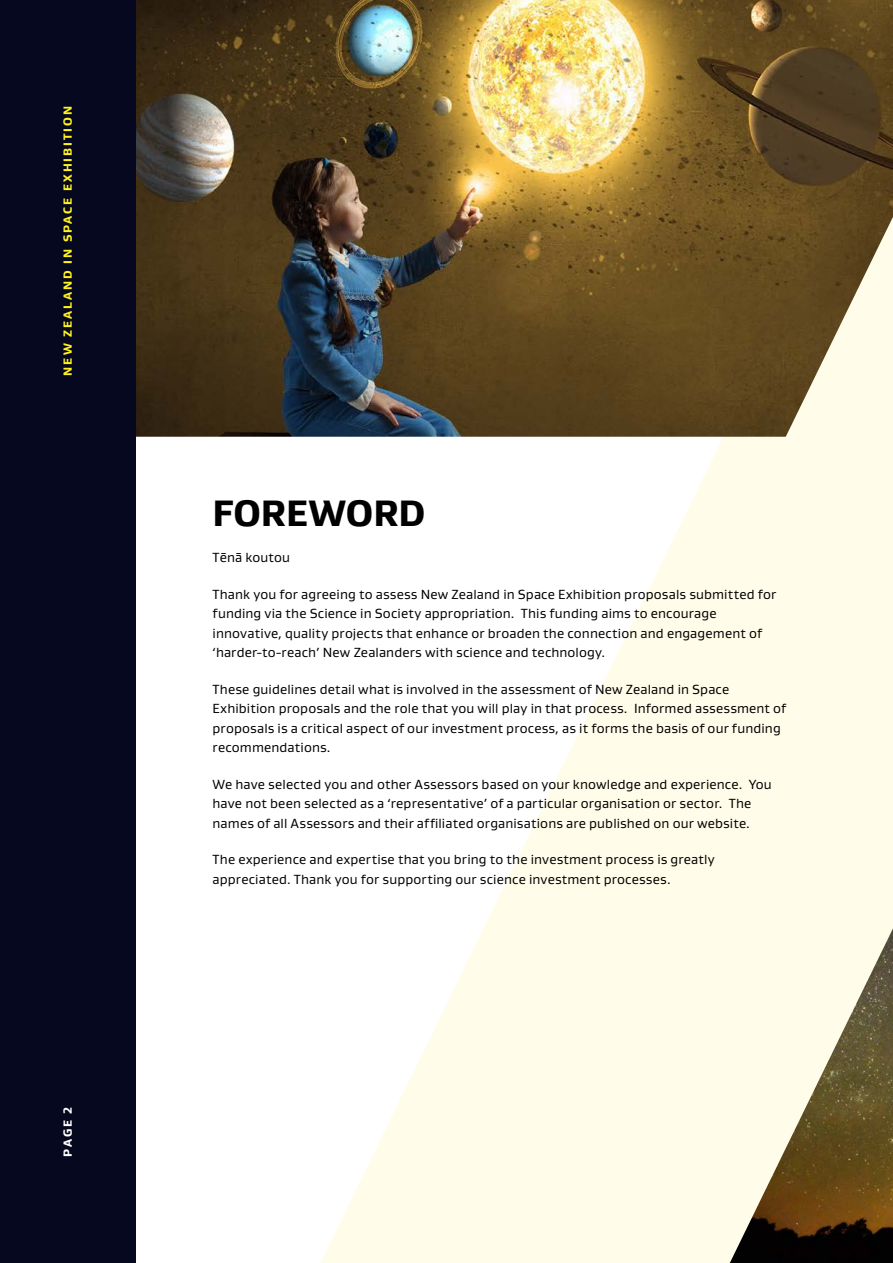
<style>
.page{position:relative;width:893px;height:1263px;background:#fff}
.page>*{position:absolute;margin:0;border:0;box-sizing:border-box;transform-origin:0 0}
.t1{font:800 37.5px "Gustan";color:#000}
.t2{font:13.5px/19.5px "Gustan";letter-spacing:.01em;color:#000}
.t3{font:800 12px "Gustan";letter-spacing:.16em;color:#fff31f}
.t4{font:800 12px "Gustan";color:#fff}
</style>
<div class="page">
<svg style="left:321px;top:437px;width:572px;height:826px;fill:#fffde9"></svg>
<img style="left:136px;top:0;width:757px;height:437px">
<img style="left:730px;top:928px;width:163px;height:335px">
<div style="left:0;top:0;width:136px;height:1263px;background:#05081e"></div>
<p class="t3" style="left:60px;top:376px;width:271px;rotate:-90deg">NEW ZEALAND IN SPACE EXHIBITION</p>
<p class="t4" style="left:60px;top:1157px;width:52px;rotate:-90deg">PAGE 2</p>
<h1 class="t1" style="left:213px;top:488px;width:214px">FOREWORD</h1>
<p class="t2" style="left:213px;top:548px;width:79px">Tēnā koutou</p>
<p class="t2" style="left:213px;top:584px;width:565px">Thank you for agreeing to assess New Zealand in Space Exhibition proposals submitted for funding via the Science in Society appropriation. This funding aims to encourage innovative, quality projects that enhance or broaden the connection and engagement of ‘harder-to-reach’ New Zealanders with science and technology.</p>
<p class="t2" style="left:213px;top:679px;width:575px">These guidelines detail what is involved in the assessment of New Zealand in Space Exhibition proposals and the role that you will play in that process. Informed assessment of proposals is a critical aspect of our investment process, as it forms the basis of our funding recommendations.</p>
<p class="t2" style="left:213px;top:774px;width:561px">We have selected you and other Assessors based on your knowledge and experience. You have not been selected as a ‘representative’ of a particular organisation or sector. The names of all Assessors and their affiliated organisations are published on our website.</p>
<p class="t2" style="left:213px;top:850px;width:504px">The experience and expertise that you bring to the investment process is greatly appreciated. Thank you for supporting our science investment processes.</p>
</div>
